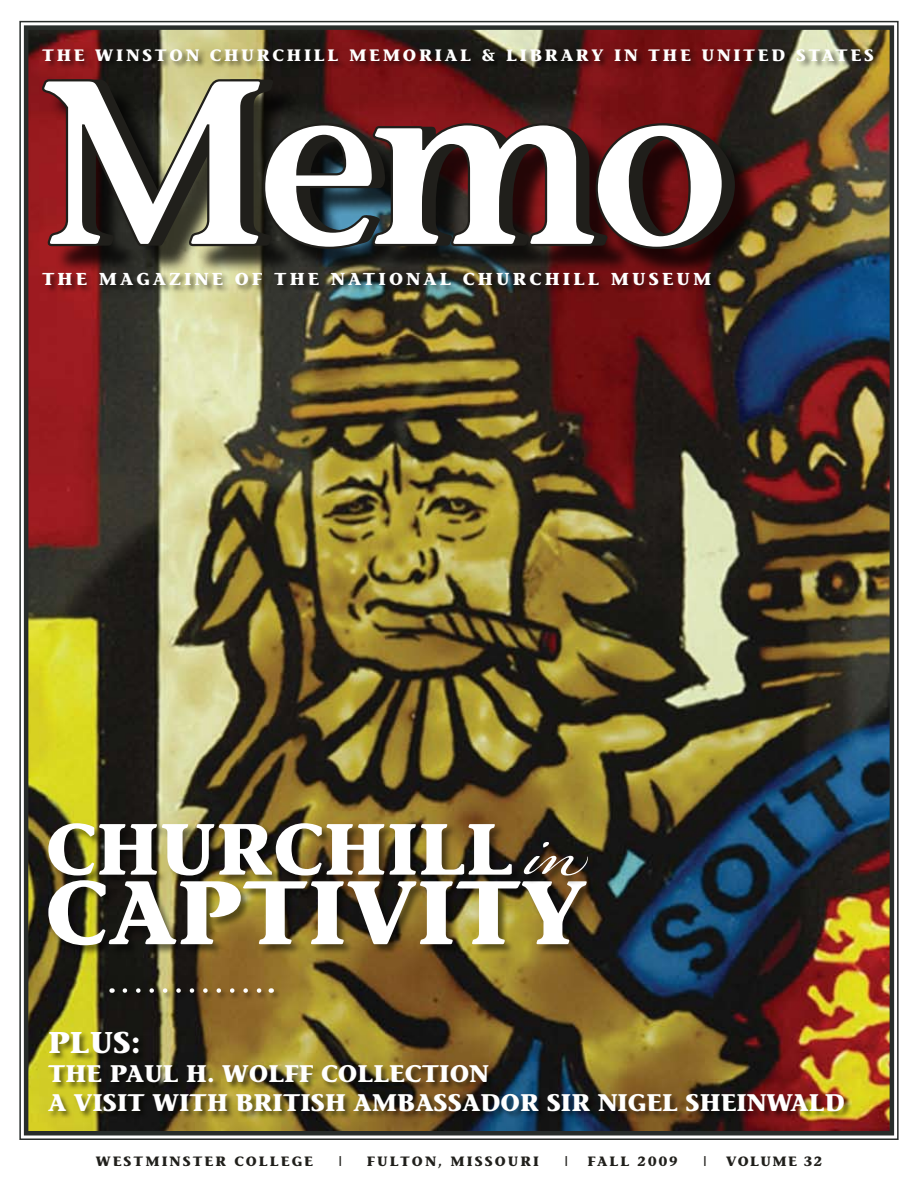
<style>
.page{position:relative;width:918px;height:1188px;background:#fff}
.page>*{position:absolute;margin:0;border:0;box-sizing:border-box;transform-origin:0 0}
.t1{font:700 30px "Stone Informal";color:#fff}
.t2{font:700 24px/28.8px "Stone Informal";color:#fff}
.t3{font:700 17.25px "Stone Informal";letter-spacing:.18em;color:#fff}
.t4{font:700 16.5px "Stone Informal";letter-spacing:.165em;color:#fff}
.t5{font:700 13.5px "Stone Informal";letter-spacing:.15em;color:#201f1b}
</style>
<div class="page">
<img style="left:19px;top:20px;width:880px;height:1120px">
<div style="left:24px;top:25px;width:870px;height:1111px;border:4px solid #282d2b"></div>
<div style="left:41px;top:48px;width:840px;height:22px;background:#000;opacity:.5"></div>
<div style="left:48px;top:1031px;width:805px;height:88px;background:#000;opacity:.5"></div>
<div style="left:109px;top:988px;width:172px;height:13px;background:#000;opacity:.5"></div>
<svg style="left:125px;top:988px;width:139px;height:5px"></svg>
<div style="left:48px;top:880px;width:549px;height:76px;background:#000;opacity:.5"></div>
<div style="left:523px;top:842px;width:75px;height:44px;background:#000;opacity:.5"></div>
<img style="left:48px;top:823px;width:540px;height:122px">
<p class="t4" style="left:42px;top:45px;width:833px">THE WINSTON CHURCHILL MEMORIAL &amp; LIBRARY IN THE UNITED STATES</p>
<p class="t3" style="left:42px;top:268px;width:670px">THE MAGAZINE OF THE NATIONAL CHURCHILL MUSEUM</p>
<p class="t1" style="left:48px;top:1023px;width:94px">PLUS:</p>
<p class="t2" style="left:48px;top:1058px;width:798px">THE PAUL H. WOLFF COLLECTION<br>A VISIT WITH BRITISH AMBASSADOR SIR NIGEL SHEINWALD</p>
<p class="t5" style="left:96px;top:1152px;width:219px">WESTMINSTER COLLEGE</p>
<p class="t5" style="left:337px;top:1152px;width:7px">|</p>
<p class="t5" style="left:367px;top:1152px;width:174px">FULTON, MISSOURI</p>
<p class="t5" style="left:563px;top:1152px;width:7px">|</p>
<p class="t5" style="left:587px;top:1152px;width:92px">FALL 2009</p>
<p class="t5" style="left:702px;top:1152px;width:7px">|</p>
<p class="t5" style="left:726px;top:1152px;width:24px">VOLU</p>
<p class="t5" style="left:772px;top:1152px;width:51px">ME 32</p>
</div>
